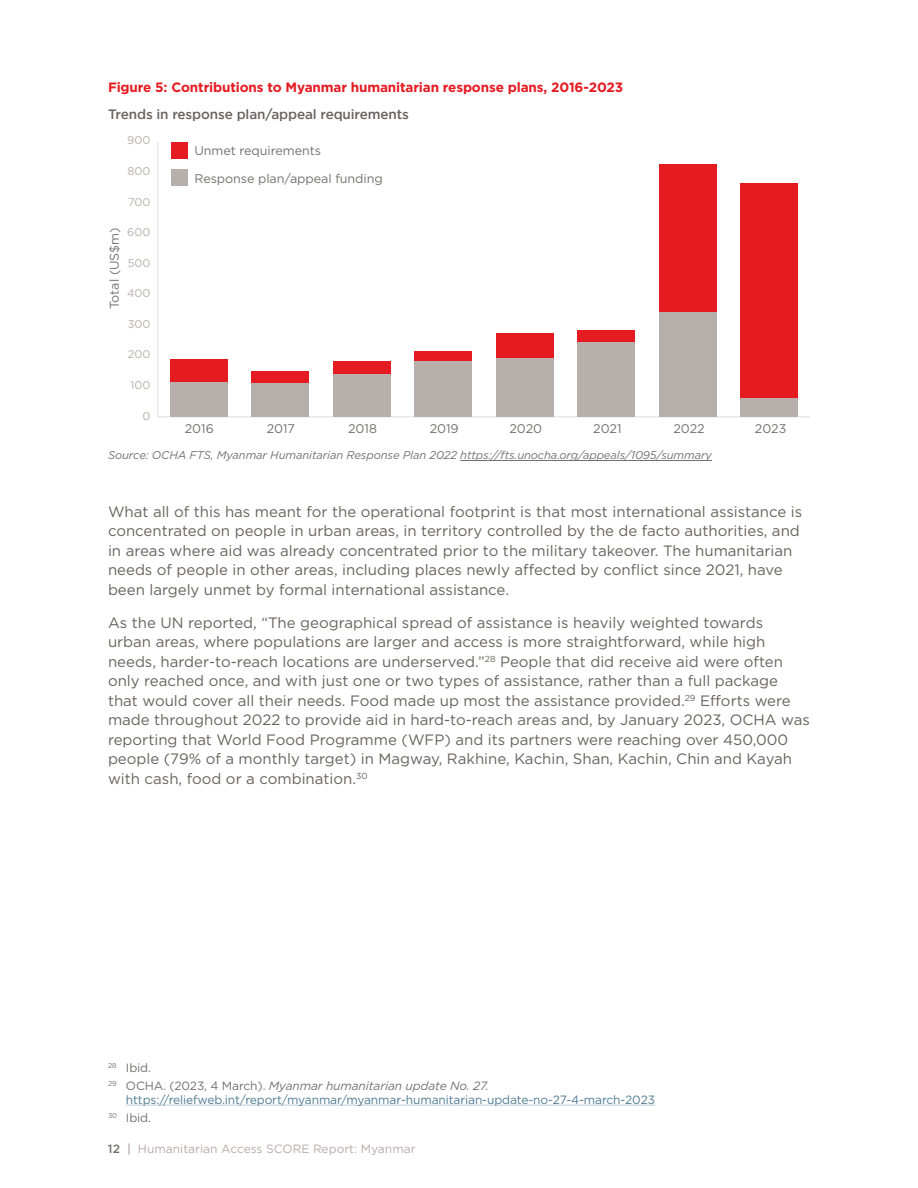
<style>
.page{position:relative;width:918px;height:1188px;background:#fff}
.page>*{position:absolute;margin:0;border:0;box-sizing:border-box;transform-origin:0 0}
.t1{font:15px/19.5px "Gotham";color:#696361}
.t2{font:700 13.5px "Gotham";letter-spacing:-.01em;color:#e51b21}
.t3{font:500 13.5px "Gotham";letter-spacing:-.01em;color:#696361}
.t4{font:12.6px "Gotham";letter-spacing:-.005em;color:#74706f}
.t5{font:12px/18px "Gotham";letter-spacing:-.01em;color:#507c93}
.t6{font:italic 12px/18px "Gotham";letter-spacing:-.01em;color:#74706f}
.t7{font:12px "Gotham";color:#b7aba7}
.t8{font:italic 11.25px "Gotham";letter-spacing:-.01em;color:#74706f}
.t9{font:11.1px "Gotham";color:#b7afac}
.s1{font-style:normal}
.s2{color:#74706f}
.s3{font-weight:500;color:#74706f}
.s4{font-weight:500}
</style>
<div class="page">
<hr style="left:158px;top:417px;width:652px;height:1px;background:#dfdcdc">
<hr style="left:158px;top:142px;width:1px;height:275px;background:#dfdcdc">
<div style="left:170px;top:359px;width:57px;height:24px;background:#e51b21"></div>
<div style="left:252px;top:371px;width:57px;height:12px;background:#e51b21"></div>
<div style="left:333px;top:361px;width:57px;height:14px;background:#e51b21"></div>
<div style="left:415px;top:351px;width:57px;height:11px;background:#e51b21"></div>
<div style="left:496px;top:333px;width:57px;height:25px;background:#e51b21"></div>
<div style="left:578px;top:330px;width:57px;height:12px;background:#e51b21"></div>
<div style="left:659px;top:165px;width:57px;height:147px;background:#e51b21"></div>
<div style="left:741px;top:183px;width:57px;height:215px;background:#e51b21"></div>
<div style="left:170px;top:383px;width:57px;height:34px;background:#b7afac"></div>
<div style="left:252px;top:383px;width:57px;height:34px;background:#b7afac"></div>
<div style="left:333px;top:375px;width:57px;height:42px;background:#b7afac"></div>
<div style="left:415px;top:362px;width:57px;height:55px;background:#b7afac"></div>
<div style="left:496px;top:358px;width:57px;height:59px;background:#b7afac"></div>
<div style="left:578px;top:342px;width:57px;height:75px;background:#b7afac"></div>
<div style="left:659px;top:312px;width:57px;height:105px;background:#b7afac"></div>
<div style="left:741px;top:398px;width:57px;height:19px;background:#b7afac"></div>
<div style="left:172px;top:169px;width:16px;height:17px;background:#b7afac"></div>
<div style="left:172px;top:142px;width:16px;height:16px;background:#e51b21"></div>
<hr style="left:460px;top:460px;width:252px;height:1px;background:#74706f">
<hr style="left:126px;top:1105px;width:529px;height:1px;background:#bfcfda">
<p class="t2" style="left:108px;top:78px;width:517px">Figure 5: Contributions to Myanmar humanitarian response plans, 2016-2023</p>
<p class="t3" style="left:108px;top:105px;width:302px">Trends in response plan/appeal requirements</p>
<p class="t9" style="left:127px;top:134px;width:25px">900</p>
<p class="t9" style="left:128px;top:165px;width:25px">800</p>
<p class="t9" style="left:128px;top:196px;width:24px">700</p>
<p class="t4" style="left:107px;top:309px;width:83px;rotate:-90deg">Total (US$m)</p>
<p class="t9" style="left:127px;top:226px;width:25px">600</p>
<p class="t9" style="left:128px;top:257px;width:24px">500</p>
<p class="t9" style="left:127px;top:287px;width:25px">400</p>
<p class="t9" style="left:128px;top:318px;width:24px">300</p>
<p class="t9" style="left:128px;top:348px;width:24px">200</p>
<p class="t9" style="left:131px;top:379px;width:21px">100</p>
<p class="t9" style="left:143px;top:410px;width:9px">0</p>
<p class="t4" style="left:194px;top:144px;width:128px">Unmet requirements</p>
<p class="t4" style="left:194px;top:171px;width:190px">Response plan/appeal funding</p>
<p class="t4" style="left:185px;top:421px;width:30px">2016</p>
<p class="t4" style="left:267px;top:421px;width:30px">2017</p>
<p class="t4" style="left:348px;top:421px;width:30px">2018</p>
<p class="t4" style="left:430px;top:421px;width:30px">2019</p>
<p class="t4" style="left:509px;top:421px;width:34px">2020</p>
<p class="t4" style="left:593px;top:421px;width:30px">2021</p>
<p class="t4" style="left:673px;top:421px;width:33px">2022</p>
<p class="t4" style="left:755px;top:421px;width:33px">2023</p>
<p class="t8" style="left:108px;top:449px;width:606px">Source: OCHA FTS, Myanmar Humanitarian Response Plan 2022 https://fts.unocha.org/appeals/1095/summary</p>
<p class="t1" style="left:108px;top:501px;width:696px">What all of this has meant for the operational footprint is that most international assistance is concentrated on people in urban areas, in territory controlled by the de facto authorities, and in areas where aid was already concentrated prior to the military takeover. The humanitarian needs of people in other areas, including places newly affected by conflict since 2021, have been largely unmet by formal international assistance.</p>
<p class="t1" style="left:108px;top:612px;width:704px">As the UN reported, “The geographical spread of assistance is heavily weighted towards urban areas, where populations are larger and access is more straightforward, while high needs, harder-to-reach locations are underserved.”<sup>28</sup> People that did receive aid were often only reached once, and with just one or two types of assistance, rather than a full package that would cover all their needs. Food made up most the assistance provided.<sup>29</sup> Efforts were made throughout 2022 to provide aid in hard-to-reach areas and, by January 2023, OCHA was reporting that World Food Programme (WFP) and its partners were reaching over 450,000 people (79% of a monthly target) in Magway, Rakhine, Kachin, Shan, Kachin, Chin and Kayah with cash, food or a combination.<sup>30</sup></p>
<p class="t6" style="left:108px;top:1059px;width:382px"><sup>28</sup> <span class="s1">Ibid.<br></span><sup>29</sup> <span class="s1">OCHA. (2023, 4 March).</span> Myanmar humanitarian update No. 27.</p>
<p class="t5" style="left:108px;top:1090px;width:549px;text-indent:18px">https://reliefweb.int/report/myanmar/myanmar-humanitarian-update-no-27-4-march-2023<br><sup>30</sup> <span class="s2">Ibid.</span></p>
<p class="t7" style="left:108px;top:1142px;width:309px"><span class="s3">12</span> <span class="s4">|</span> Humanitarian Access SCORE Report: Myanmar</p>
</div>
